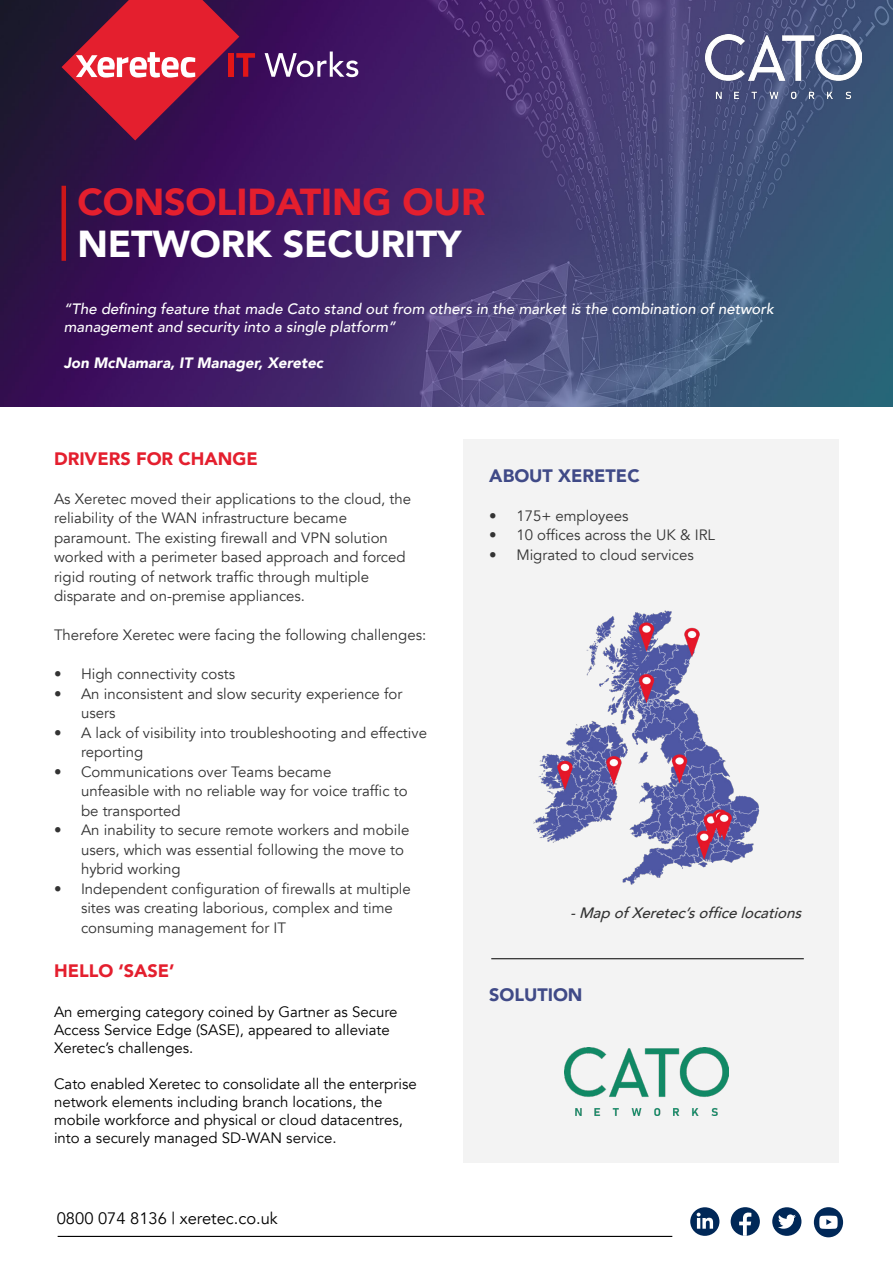
<style>
.page{position:relative;width:893px;height:1263px;background:#fff}
.page>*{position:absolute;margin:0;border:0;box-sizing:border-box;transform-origin:0 0}
.t1{font:900 37.5px "Avenir";letter-spacing:-.005em;color:#e41f2e}
.t2{font:900 37.5px "Avenir";letter-spacing:-.005em;color:#fff}
.t3{font:900 18px "Avenir";color:#e41f2e}
.t4{font:900 18px "Avenir";color:#404a87}
.t5{font:16.5px "Avenir";color:#000}
.t6{font:15px/19.5px "Avenir";color:#333}
.t7{font:15px/18px "Avenir";color:#000}
.t8{font:italic 500 15px/18px "Avenir";color:#fff}
.t9{font:italic 500 15px "Avenir";color:#333}
.t10{font:italic 900 15px "Avenir";color:#fff}
</style>
<div class="page">
<img style="left:0;top:0;width:893px;height:406px">
<svg style="left:265px;top:52px;width:93px;height:25px"></svg>
<svg style="left:62px;top:0;width:193px;height:140px;background:#902345"></svg>
<hr style="left:62px;top:186px;width:4px;height:75px;background:#cd1719">
<hr style="left:58px;top:1236px;width:614px;height:1px;background:#000">
<div style="left:690px;top:1207px;width:29px;height:29px;background:#002858;border-radius:50%"></div>
<svg style="left:697px;top:1213px;width:16px;height:16px"></svg>
<div style="left:731px;top:1207px;width:29px;height:29px;background:#002858;border-radius:50%"></div>
<svg style="left:739px;top:1212px;width:12px;height:24px"></svg>
<div style="left:772px;top:1207px;width:29px;height:29px;background:#002858;border-radius:50%"></div>
<svg style="left:778px;top:1214px;width:18px;height:15px"></svg>
<div style="left:814px;top:1207px;width:29px;height:30px;background:#002858;border-radius:50%"></div>
<svg style="left:819px;top:1215px;width:19px;height:14px"></svg>
<div style="left:463px;top:439px;width:375px;height:724px;background:#f3f3f3"></div>
<hr style="left:491px;top:958px;width:313px;height:1px;background:#000">
<img style="left:706px;top:34px;width:155px;height:65px">
<img style="left:564px;top:1047px;width:165px;height:69px">
<img style="left:533px;top:562px;width:306px;height:377px">
<h1 class="t1" style="left:77px;top:170px;width:409px">CONSOLIDATING OUR</h1>
<h1 class="t2" style="left:77px;top:212px;width:385px">NETWORK SECURITY</h1>
<p class="t8" style="left:64px;top:300px;width:712px">“The defining feature that made Cato stand out from others in the market is the combination of network management and security into a single platform”</p>
<p class="t10" style="left:64px;top:350px;width:261px">Jon McNamara, IT Manager, Xeretec</p>
<p class="t3" style="left:54px;top:443px;width:205px">DRIVERS FOR CHANGE</p>
<p class="t6" style="left:54px;top:489px;width:359px">As Xeretec moved their applications to the cloud, the reliability of the WAN infrastructure became paramount. The existing firewall and VPN solution worked with a perimeter based approach and forced rigid routing of network traffic through multiple disparate and on-premise appliances.</p>
<p class="t6" style="left:54px;top:625px;width:374px">Therefore Xeretec were facing the following challenges:</p>
<p class="t6" style="left:54px;top:664px;width:183px">• High connectivity costs</p>
<p class="t6" style="left:81px;top:684px;width:323px;text-indent:-27px">• An inconsistent and slow security experience for users</p>
<p class="t6" style="left:81px;top:723px;width:348px;text-indent:-27px">• A lack of visibility into troubleshooting and effective reporting</p>
<p class="t6" style="left:81px;top:762px;width:328px;text-indent:-27px">• Communications over Teams became<br>unfeasible with no reliable way for voice traffic to be transported</p>
<p class="t6" style="left:81px;top:820px;width:330px;text-indent:-27px">• An inability to secure remote workers and mobile users, which was essential following the move to hybrid working</p>
<p class="t6" style="left:81px;top:879px;width:331px;text-indent:-27px">• Independent configuration of firewalls at multiple sites was creating laborious, complex and time consuming management for IT</p>
<p class="t3" style="left:54px;top:956px;width:122px">HELLO ‘SASE’</p>
<p class="t7" style="left:54px;top:1003px;width:345px">An emerging category coined by Gartner as Secure<br>Access Service Edge (SASE), appeared to alleviate<br>Xeretec’s challenges.</p>
<p class="t7" style="left:54px;top:1075px;width:364px">Cato enabled Xeretec to consolidate all the enterprise network elements including branch locations, the mobile workforce and physical or cloud datacentres, into a securely managed SD-WAN service.</p>
<p class="t5" style="left:57px;top:1208px;width:223px">0800 074 8136 | xeretec.co.uk</p>
<p class="t4" style="left:489px;top:460px;width:152px">ABOUT XERETEC</p>
<p class="t6" style="left:489px;top:506px;width:141px">• 175+ employees</p>
<p class="t6" style="left:489px;top:525px;width:227px">• 10 offices across the UK &amp; IRL</p>
<p class="t6" style="left:489px;top:545px;width:206px">• Migrated to cloud services</p>
<p class="t9" style="left:570px;top:900px;width:239px">-MapofXeretec’sofficelocations</p>
<p class="t4" style="left:489px;top:979px;width:95px">SOLUTION</p>
</div>
